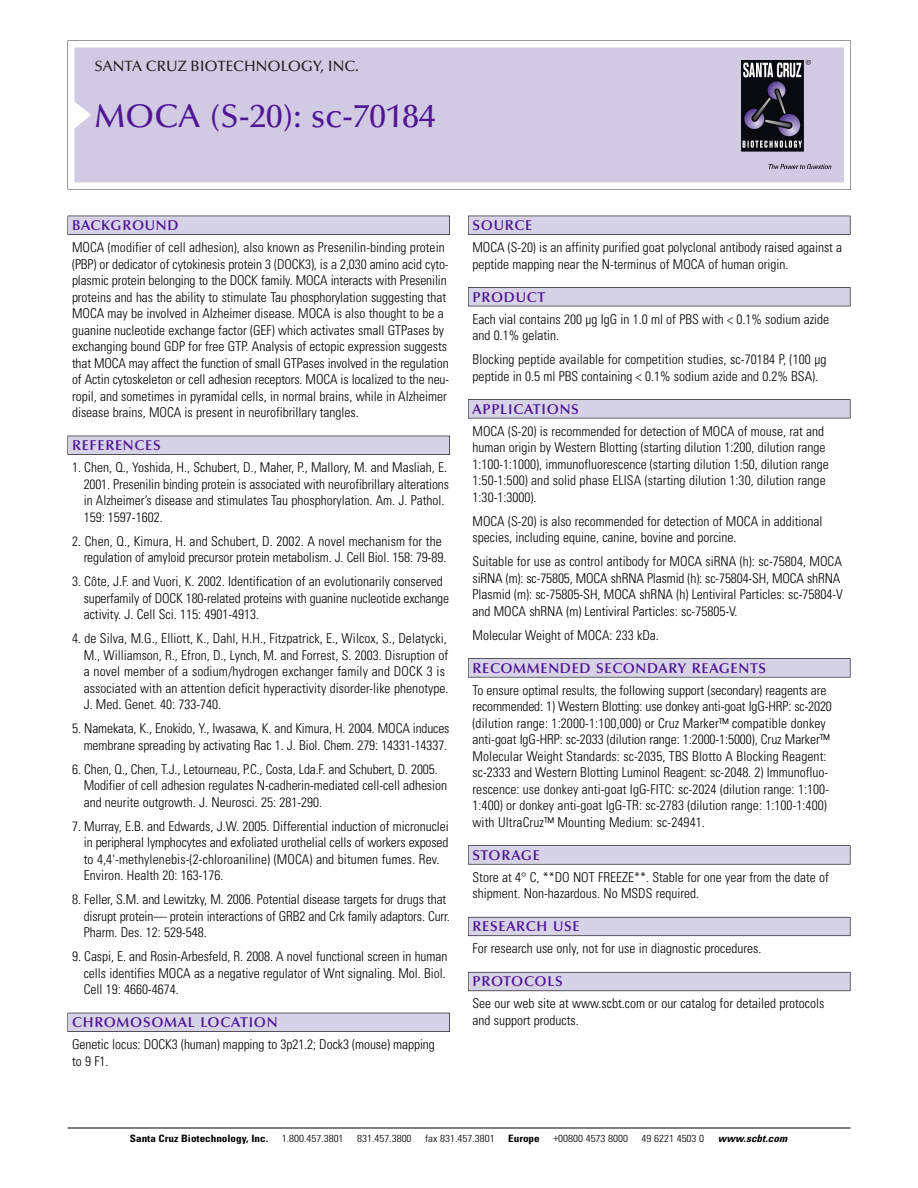
<style>
.page{position:relative;width:918px;height:1188px;background:#fff}
.page>*{position:absolute;margin:0;border:0;box-sizing:border-box;transform-origin:0 0}
.t1{font:500 33px "Optima";color:#511695}
.t2{font:500 15px "Optima";color:#231f20}
.t3{font:600 14.25px "Optima";letter-spacing:.05em;color:#511695}
.t4{font:300 condensed 13.5px/16.5px "Univers";color:#000}
.t5{font:300 condensed 10.2px "Univers";color:#000;scale:1.1 1}
.t6{font:700 condensed 10.2px "Univers";color:#000;scale:1.1 1}
.t7{font:italic 700 condensed 10.2px "Univers";letter-spacing:.005em;color:#000;scale:1.1 1}
</style>
<div class="page">
<svg style="left:68px;top:40px;width:783px;height:149px"></svg>
<div style="left:74px;top:47px;width:770px;height:135px;background:#d1cae3"></div>
<img style="left:741px;top:60px;width:90px;height:108px">
<div style="left:68px;top:216px;width:382px;height:19px;background:#525155"></div>
<div style="left:68px;top:216px;width:381px;height:18px;background:#d7d3e7"></div>
<div style="left:68px;top:436px;width:382px;height:19px;background:#515055"></div>
<div style="left:68px;top:436px;width:381px;height:18px;background:#d7d3e7"></div>
<div style="left:68px;top:1013px;width:382px;height:19px;background:#525158"></div>
<div style="left:68px;top:1013px;width:381px;height:18px;background:#d7d3e7"></div>
<div style="left:468px;top:216px;width:382px;height:19px;background:#525155"></div>
<div style="left:468px;top:216px;width:382px;height:18px;background:#d7d3e7"></div>
<div style="left:468px;top:287px;width:382px;height:19px;background:#525155"></div>
<div style="left:468px;top:288px;width:382px;height:18px;background:#d7d3e7"></div>
<div style="left:468px;top:399px;width:382px;height:19px;background:#545357"></div>
<div style="left:468px;top:400px;width:382px;height:18px;background:#d7d3e7"></div>
<div style="left:468px;top:658px;width:382px;height:19px;background:#575759"></div>
<div style="left:468px;top:659px;width:382px;height:18px;background:#d7d3e7"></div>
<svg style="left:468px;top:845px;width:382px;height:20px"></svg>
<div style="left:468px;top:846px;width:382px;height:18px;background:#d7d3e7"></div>
<div style="left:468px;top:917px;width:382px;height:19px;background:#66646e"></div>
<div style="left:468px;top:917px;width:382px;height:18px;background:#d7d3e7"></div>
<div style="left:468px;top:972px;width:382px;height:19px;background:#66646d"></div>
<div style="left:468px;top:973px;width:382px;height:18px;background:#d7d3e7"></div>
<hr style="left:68px;top:1128px;width:782px;height:1px;background:#000">
<p class="t2" style="left:94px;top:61px;width:266px">SANTA CRUZ BIOTECHNOLOGY, INC.</p>
<h1 class="t1" style="left:94px;top:103px;width:343px">MOCA (S-20): sc-70184</h1>
<p class="t3" style="left:72px;top:219px;width:108px">BACKGROUND</p>
<p class="t4" style="left:72px;top:240px;width:379px">MOCA (modifier of cell adhesion), also known as Presenilin-binding protein (PBP) or dedicator of cytokinesis protein 3 (DOCK3), is a 2,030 amino acid cyto&shy;plasmic protein belonging to the DOCK family. MOCA interacts with Presenilin proteins and has the ability to stimulate Tau phosphorylation suggesting that MOCA may be involved in Alzheimer disease. MOCA is also thought to be a guanine nucleotide exchange factor (GEF) which activates small GTPases by exchanging bound GDP for free GTP. Analysis of ectopic expression suggests that MOCA may affect the function of small GTPases involved in the regulation of Actin cytoskeleton or cell adhesion receptors. MOCA is localized to the neu&shy;ropil, and sometimes in pyramidal cells, in normal brains, while in Alzheimer disease brains, MOCA is present in neurofibrillary tangles.</p>
<p class="t3" style="left:72px;top:440px;width:90px">REFERENCES</p>
<p class="t4" style="left:84px;top:460px;width:367px;text-indent:-12px">1. Chen, Q., Yoshida, H., Schubert, D., Maher, P., Mallory, M. and Masliah, E.<br>2001. Presenilin binding protein is associated with neurofibrillary alterations in Alzheimer’s disease and stimulates Tau phosphorylation. Am. J. Pathol.<br>159: 1597-1602.</p>
<p class="t4" style="left:84px;top:534px;width:364px;text-indent:-12px">2. Chen, Q., Kimura, H. and Schubert, D. 2002. A novel mechanism for the regulation of amyloid precursor protein metabolism. J. Cell Biol. 158: 79-89.</p>
<p class="t4" style="left:84px;top:574px;width:367px;text-indent:-12px">3. Côte, J.F. and Vuori, K. 2002. Identification of an evolutionarily conserved superfamily of DOCK 180-related proteins with guanine nucleotide exchange activity. J. Cell Sci. 115: 4901-4913.</p>
<p class="t4" style="left:84px;top:631px;width:366px;text-indent:-12px">4. de Silva, M.G., Elliott, K., Dahl, H.H., Fitzpatrick, E., Wilcox, S., Delatycki, M., Williamson, R., Efron, D., Lynch, M. and Forrest, S. 2003. Disruption of a novel member of a sodium/hydrogen exchanger family and DOCK 3 is associated with an attention deficit hyperactivity disorder-like phenotype.<br>J. Med. Genet. 40: 733-740.</p>
<p class="t4" style="left:72px;top:721px;width:379px;text-align:right">5. Namekata, K., Enokido, Y., Iwasawa, K. and Kimura, H. 2004. MOCA induces membrane spreading by activating Rac 1. J. Biol. Chem. 279: 14331-14337.</p>
<p class="t4" style="left:84px;top:762px;width:365px;text-indent:-12px">6. Chen, Q., Chen, T.J., Letourneau, P.C., Costa, Lda.F. and Schubert, D. 2005.<br>Modifier of cell adhesion regulates N-cadherin-mediated cell-cell adhesion and neurite outgrowth. J. Neurosci. 25: 281-290.</p>
<p class="t4" style="left:84px;top:819px;width:367px;text-indent:-12px">7. Murray, E.B. and Edwards, J.W. 2005. Differential induction of micronuclei in peripheral lymphocytes and exfoliated urothelial cells of workers exposed to 4,4'-methylenebis-(2-chloroaniline) (MOCA) and bitumen fumes. Rev.<br>Environ. Health 20: 163-176.</p>
<p class="t4" style="left:84px;top:892px;width:368px;text-indent:-12px">8. Feller, S.M. and Lewitzky, M. 2006. Potential disease targets for drugs that disrupt protein— protein interactions of GRB2 and Crk family adaptors. Curr.<br>Pharm. Des. 12: 529-548.</p>
<p class="t4" style="left:84px;top:949px;width:365px;text-align:justify;text-indent:-12px">9. Caspi, E. and Rosin-Arbesfeld, R. 2008. A novel functional screen in human cells identifies MOCA as a negative regulator of Wnt signaling. Mol. Biol.<br>Cell 19: 4660-4674.</p>
<p class="t3" style="left:72px;top:1017px;width:207px">CHROMOSOMAL LOCATION</p>
<p class="t4" style="left:72px;top:1037px;width:364px">Genetic locus: DOCK3 (human) mapping to 3p21.2; Dock3 (mouse) mapping to 9 F1.</p>
<p class="t3" style="left:473px;top:219px;width:61px">SOURCE</p>
<p class="t4" style="left:473px;top:240px;width:371px">MOCA (S-20) is an affinity purified goat polyclonal antibody raised against a peptide mapping near the N-terminus of MOCA of human origin.</p>
<p class="t3" style="left:473px;top:291px;width:74px">PRODUCT</p>
<p class="t4" style="left:473px;top:312px;width:358px">Each vial contains 200 µg IgG in 1.0 ml of PBS with &lt; 0.1% sodium azide and 0.1% gelatin.</p>
<p class="t4" style="left:473px;top:352px;width:356px">Blocking peptide available for competition studies, sc-70184 P, (100 µg peptide in 0.5 ml PBS containing &lt; 0.1% sodium azide and 0.2% BSA).</p>
<p class="t3" style="left:473px;top:403px;width:108px">APPLICATIONS</p>
<p class="t4" style="left:473px;top:424px;width:358px">MOCA (S-20) is recommended for detection of MOCA of mouse, rat and human origin by Western Blotting (starting dilution 1:200, dilution range 1:100-1:1000), immunofluorescence (starting dilution 1:50, dilution range 1:50-1:500) and solid phase ELISA (starting dilution 1:30, dilution range 1:30-1:3000).</p>
<p class="t4" style="left:473px;top:514px;width:351px">MOCA (S-20) is also recommended for detection of MOCA in additional species, including equine, canine, bovine and porcine.</p>
<p class="t4" style="left:473px;top:554px;width:372px">Suitable for use as control antibody for MOCA siRNA (h): sc-75804, MOCA siRNA (m): sc-75805, MOCA shRNA Plasmid (h): sc-75804-SH, MOCA shRNA Plasmid (m): sc-75805-SH, MOCA shRNA (h) Lentiviral Particles: sc-75804-V and MOCA shRNA (m) Lentiviral Particles: sc-75805-V.</p>
<p class="t4" style="left:473px;top:628px;width:188px">Molecular Weight of MOCA: 233 kDa.</p>
<p class="t3" style="left:473px;top:662px;width:295px">RECOMMENDED SECONDARY REAGENTS</p>
<p class="t4" style="left:473px;top:683px;width:361px">To ensure optimal results, the following support (secondary) reagents are recommended: 1) Western Blotting: use donkey anti-goat IgG-HRP: sc-2020 (dilution range: 1:2000-1:100,000) or Cruz Marker™ compatible donkey anti-goat IgG-HRP: sc-2033 (dilution range: 1:2000-1:5000), Cruz Marker™ Molecular Weight Standards: sc-2035, TBS Blotto A Blocking Reagent: sc-2333 and Western Blotting Luminol Reagent: sc-2048. 2) Immunofluo&shy;rescence: use donkey anti-goat IgG-FITC: sc-2024 (dilution range: 1:100- 1:400) or donkey anti-goat IgG-TR: sc-2783 (dilution range: 1:100-1:400) with UltraCruz™ Mounting Medium: sc-24941.</p>
<p class="t3" style="left:473px;top:849px;width:69px">STORAGE</p>
<p class="t4" style="left:473px;top:870px;width:358px">Store at 4° C, **DO NOT FREEZE**. Stable for one year from the date of shipment. Non-hazardous. No MSDS required.</p>
<p class="t3" style="left:473px;top:921px;width:109px">RESEARCH USE</p>
<p class="t4" style="left:473px;top:941px;width:290px">For research use only, not for use in diagnostic procedures.</p>
<p class="t3" style="left:473px;top:976px;width:92px">PROTOCOLS</p>
<p class="t4" style="left:473px;top:997px;width:353px">See our web site at www.scbt.com or our catalog for detailed protocols and support products.</p>
<p class="t6" style="left:130px;top:1135px;width:127px">Santa Cruz Biotechnology, Inc.</p>
<p class="t5" style="left:282px;top:1135px;width:58px">1.800.457.3801</p>
<p class="t5" style="left:357px;top:1135px;width:51px">831.457.3800</p>
<p class="t5" style="left:425px;top:1135px;width:65px">fax 831.457.3801</p>
<p class="t6" style="left:508px;top:1135px;width:30px">Europe</p>
<p class="t5" style="left:553px;top:1135px;width:69px">+00800 4573 8000</p>
<p class="t5" style="left:642px;top:1135px;width:58px">49 6221 4503 0</p>
<p class="t7" style="left:718px;top:1135px;width:64px">www.scbt.com</p>
</div>
